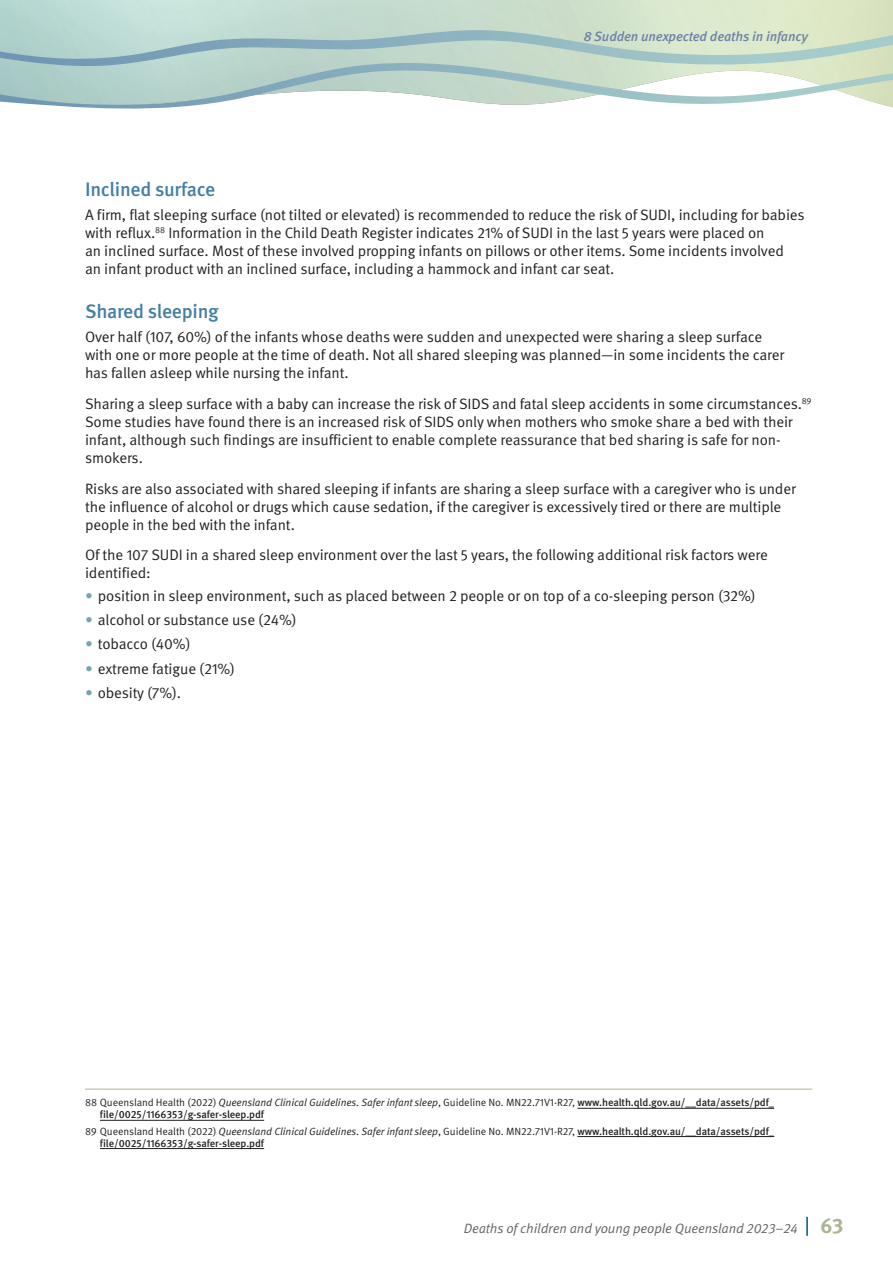
<style>
.page{position:relative;width:893px;height:1263px;background:#fff}
.page>*{position:absolute;margin:0;border:0;box-sizing:border-box;transform-origin:0 0}
.Heading_3{font:500 19.5px "Meta Pro";letter-spacing:-.015em;color:#447fa3}
.Body{font:15px/18px "Meta Pro Norm";letter-spacing:-.01em;color:#231f20}
.Body_Before{font:15px/18px "Meta Pro Norm";letter-spacing:-.01em;color:#231f20}
.t1{font:13.5px "Meta Pro Norm Ita";letter-spacing:-.01em;color:#636366}
.t2{font:italic 500 13.5px "Meta Pro";letter-spacing:-.01em;color:#6f81a4}
.Footnote_7pt{font:500 10.5px/12px "Meta Pro";letter-spacing:-.01em;color:#231f20}
.s1{color:#78a3b1}
.s2{font-family:"Meta Pro Norm";font-weight:400}
.s3{font-family:"Meta Pro Norm Ita";font-weight:400}
.s4{font-family:"Meta Pro";font-weight:700;font-size:21px;color:#abb592}
</style>
<div class="page">
<svg style="left:0;top:30px;width:893px;height:33px"></svg>
<svg style="left:0;top:63px;width:893px;height:46px"></svg>
<hr style="left:85px;top:1089px;width:727px;height:1px;background:#abb592">
<hr style="left:577px;top:1108px;width:197px;height:1px;background:#231f20">
<hr style="left:100px;top:1120px;width:164px;height:1px;background:#231f20">
<hr style="left:577px;top:1136px;width:197px;height:1px;background:#231f20">
<hr style="left:100px;top:1148px;width:164px;height:1px;background:#231f20">
<svg style="left:806px;top:1217px;width:2px;height:19px"></svg>
<p class="t2" style="left:584px;top:26px;width:226px">8 Sudden unexpected deaths in infancy</p>
<h3 class="Heading_3" style="left:85px;top:174px;width:132px">Inclined surface</h3>
<p class="Body" style="left:85px;top:205px;width:721px">A firm, flat sleeping surface (not tilted or elevated) is recommended to reduce the risk of SUDI, including for babies with reflux.<sup>88</sup> Information in the Child Death Register indicates 21% of SUDI in the last 5 years were placed on<br>an inclined surface. Most of these involved propping infants on pillows or other items. Some incidents involved<br>an infant product with an inclined surface, including a hammock and infant car seat.</p>
<h3 class="Heading_3" style="left:85px;top:296px;width:135px">Shared sleeping</h3>
<p class="Body" style="left:85px;top:327px;width:701px">Over half (107, 60%) of the infants whose deaths were sudden and unexpected were sharing a sleep surface with one or more people at the time of death. Not all shared sleeping was planned—in some incidents the carer has fallen asleep while nursing the infant.</p>
<p class="Body" style="left:85px;top:394px;width:728px">Sharing a sleep surface with a baby can increase the risk of SIDS and fatal sleep accidents in some circumstances.<sup>89<br></sup>Some studies have found there is an increased risk of SIDS only when mothers who smoke share a bed with their infant, although such findings are insufficient to enable complete reassurance that bed sharing is safe for non&shy;smokers.</p>
<p class="Body" style="left:85px;top:478px;width:712px">Risks are also associated with shared sleeping if infants are sharing a sleep surface with a caregiver who is under the influence of alcohol or drugs which cause sedation, if the caregiver is excessively tired or there are multiple people in the bed with the infant.</p>
<p class="Body_Before" style="left:85px;top:545px;width:684px">Of the 107 SUDI in a shared sleep environment over the last 5 years, the following additional risk factors were identified:</p>
<p class="Body" style="left:85px;top:585px;width:672px"><span class="s1">•</span> position in sleep environment, such as placed between 2 people or on top of a co-sleeping person (32%)</p>
<p class="Body" style="left:85px;top:610px;width:213px"><span class="s1">•</span> alcohol or substance use (24%)</p>
<p class="Body" style="left:85px;top:634px;width:107px"><span class="s1">•</span> tobacco (40%)</p>
<p class="Body" style="left:85px;top:659px;width:152px"><span class="s1">•</span> extreme fatigue (21%)</p>
<p class="Body" style="left:85px;top:683px;width:98px"><span class="s1">•</span> obesity (7%).</p>
<p class="Footnote_7pt" style="left:100px;top:1096px;width:676px;text-indent:-15px"><span class="s2">88 Queensland Health (2022)</span> <span class="s3">Queensland Clinical Guidelines. Safer infant sleep</span><span class="s2">, Guideline No. MN22.71V1-R27,</span> www.health.qld.gov.au/__data/assets/pdf_ file/0025/1166353/g-safer-sleep.pdf</p>
<p class="Footnote_7pt" style="left:100px;top:1124px;width:676px;text-indent:-15px"><span class="s2">89 Queensland Health (2022)</span> <span class="s3">Queensland Clinical Guidelines. Safer infant sleep</span><span class="s2">, Guideline No. MN22.71V1-R27,</span> www.health.qld.gov.au/__data/assets/pdf_ file/0025/1166353/g-safer-sleep.pdf</p>
<p class="t1" style="left:464px;top:1218px;width:381px">Deaths of children and young people Queensland 2023–24 <span class="s4">63</span></p>
</div>
